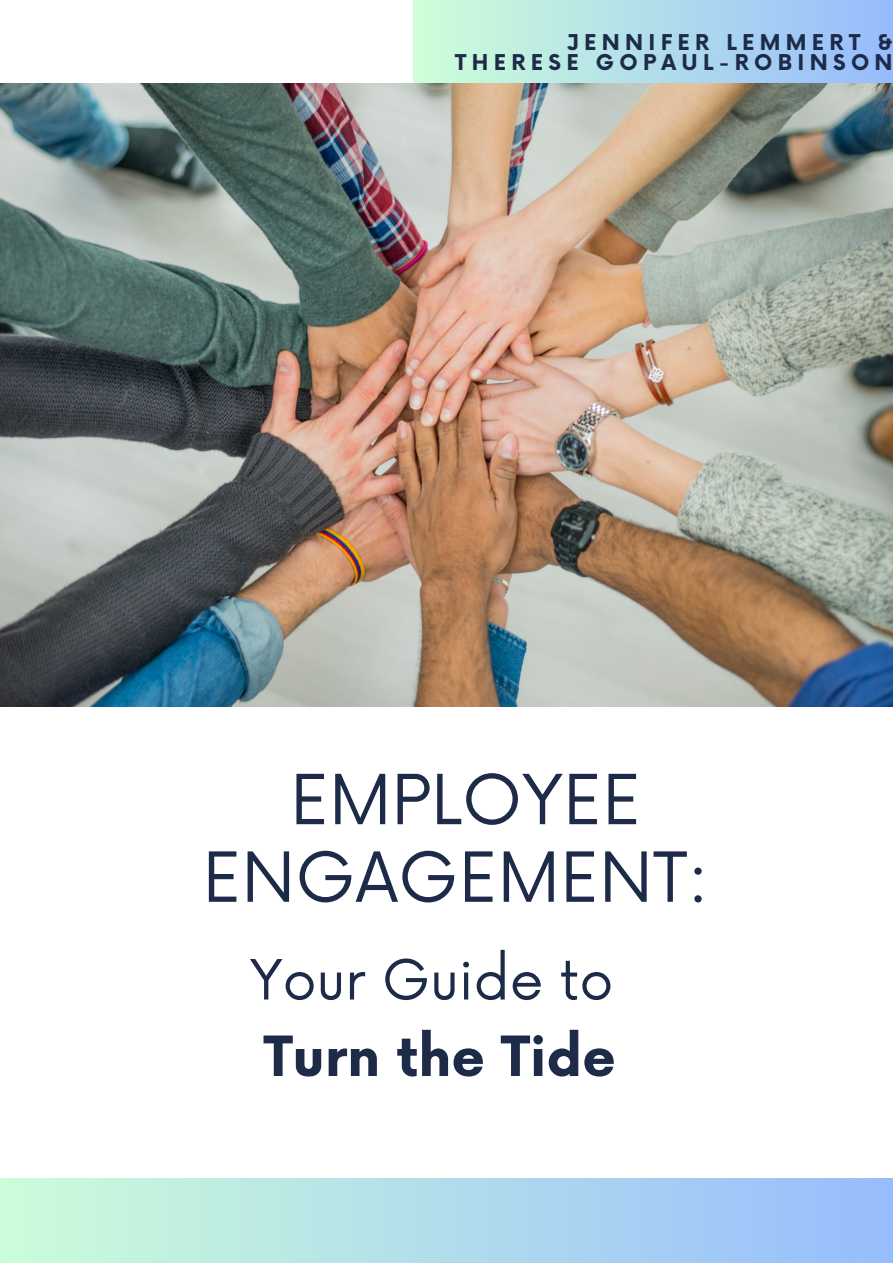
<style>
.page{position:relative;width:893px;height:1264px;background:#fff}
.page>*{position:absolute;margin:0;border:0;box-sizing:border-box;transform-origin:0 0}
.t1{font:67.2px/77.6px "Now";color:#1e2b48;text-align:center}
.t2{font:54px "Now";color:#1e2b48}
.t3{font:700 54px "Now";color:#1e2b48}
.t4{font:700 21.15px "Now";letter-spacing:.25em;color:#1e2b48}
</style>
<div class="page">
<div style="left:414px;top:0;width:478px;height:84px;background:linear-gradient(to right,#cdffd8,#96bcfd)"></div>
<div style="left:0;top:1178px;width:892px;height:84px;background:linear-gradient(to right,#cbfdd9,#97bcfd)"></div>
<img style="left:0;top:84px;width:892px;height:622px">
<p class="t4" style="left:566px;top:31px;width:327px">JENNIFER LEMMERT &amp;</p>
<p class="t4" style="left:455px;top:51px;width:439px">THERESE GOPAUL-ROBINSON</p>
<p class="t1" style="left:202px;top:764px;width:507px">EMPLOYEE<br>ENGAGEMENT:</p>
<p class="t2" style="left:250px;top:949px;width:365px">Your Guide to</p>
<p class="t3" style="left:264px;top:1027px;width:353px">Turn the Tide</p>
</div>
